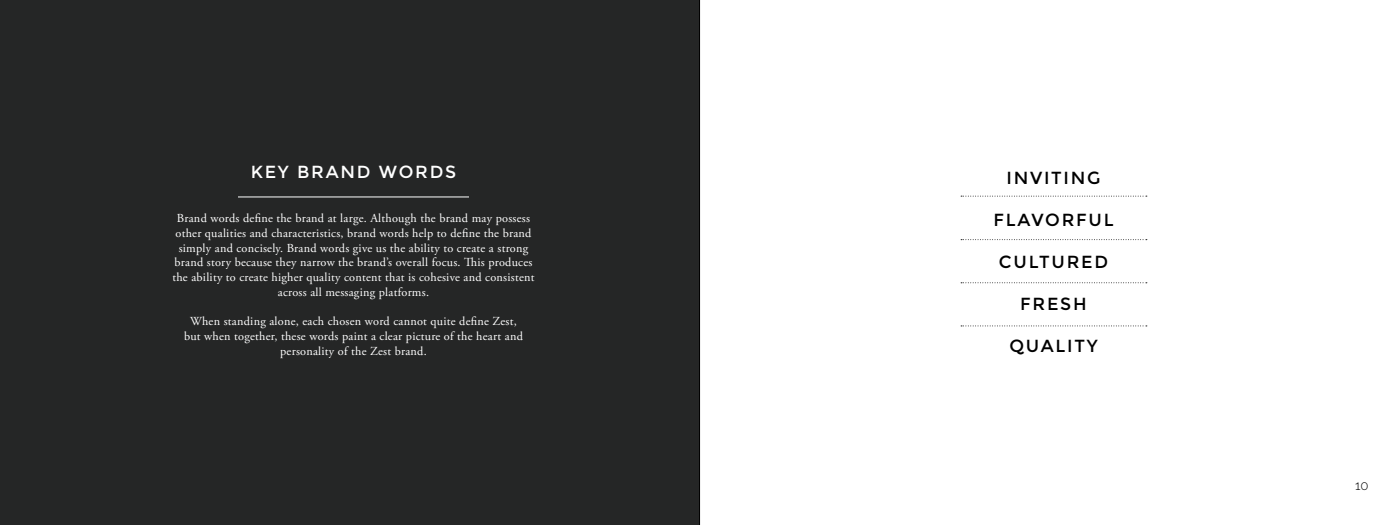
<style>
.page{position:relative;width:1400px;height:525px;background:#fff}
.page>*{position:absolute;margin:0;border:0;box-sizing:border-box;transform-origin:0 0}
.t1{font:17.5px "Montserrat";letter-spacing:.1em;color:#000}
.t2{font:17.5px "Montserrat";letter-spacing:.1em;color:#fff}
.t3{font:300 13.12px "Raleway";color:#000}
.t4{font:12.25px/14.7px "Adobe Garamond Pro";letter-spacing:.02em;color:#fff;text-align:center}
</style>
<div class="page">
<div style="left:0;top:0;width:700px;height:525px;background:#252626"></div>
<hr style="left:238px;top:197px;width:231px;height:1px;background:#fff">
<svg style="left:961px;top:196px;width:186px;height:1px"></svg>
<svg style="left:961px;top:282px;width:186px;height:1px"></svg>
<svg style="left:961px;top:326px;width:186px;height:1px"></svg>
<svg style="left:961px;top:239px;width:186px;height:1px"></svg>
<h1 class="t2" style="left:251px;top:161px;width:207px">KEY BRAND WORDS</h1>
<p class="t4" style="left:172px;top:212px;width:364px">Brand words define the brand at large. Although the brand may possess other qualities and characteristics, brand words help to define the brand simply and concisely. Brand words give us the ability to create a strong brand story because they narrow the brand’s overall focus. This produces the ability to create higher quality content that is cohesive and consistent across all messaging platforms.</p>
<p class="t4" style="left:184px;top:314px;width:340px">When standing alone, each chosen word cannot quite define Zest, but when together, these words paint a clear picture of the heart and personality of the Zest brand.</p>
<h1 class="t1" style="left:1007px;top:168px;width:95px">INVITING</h1>
<h1 class="t1" style="left:993px;top:210px;width:122px">FLAVORFUL</h1>
<h1 class="t1" style="left:999px;top:252px;width:111px">CULTURED</h1>
<h1 class="t1" style="left:1020px;top:294px;width:68px">FRESH</h1>
<h1 class="t1" style="left:1009px;top:336px;width:90px">QUALITY</h1>
<p class="t3" style="left:1355px;top:478px;width:15px">10</p>
</div>
